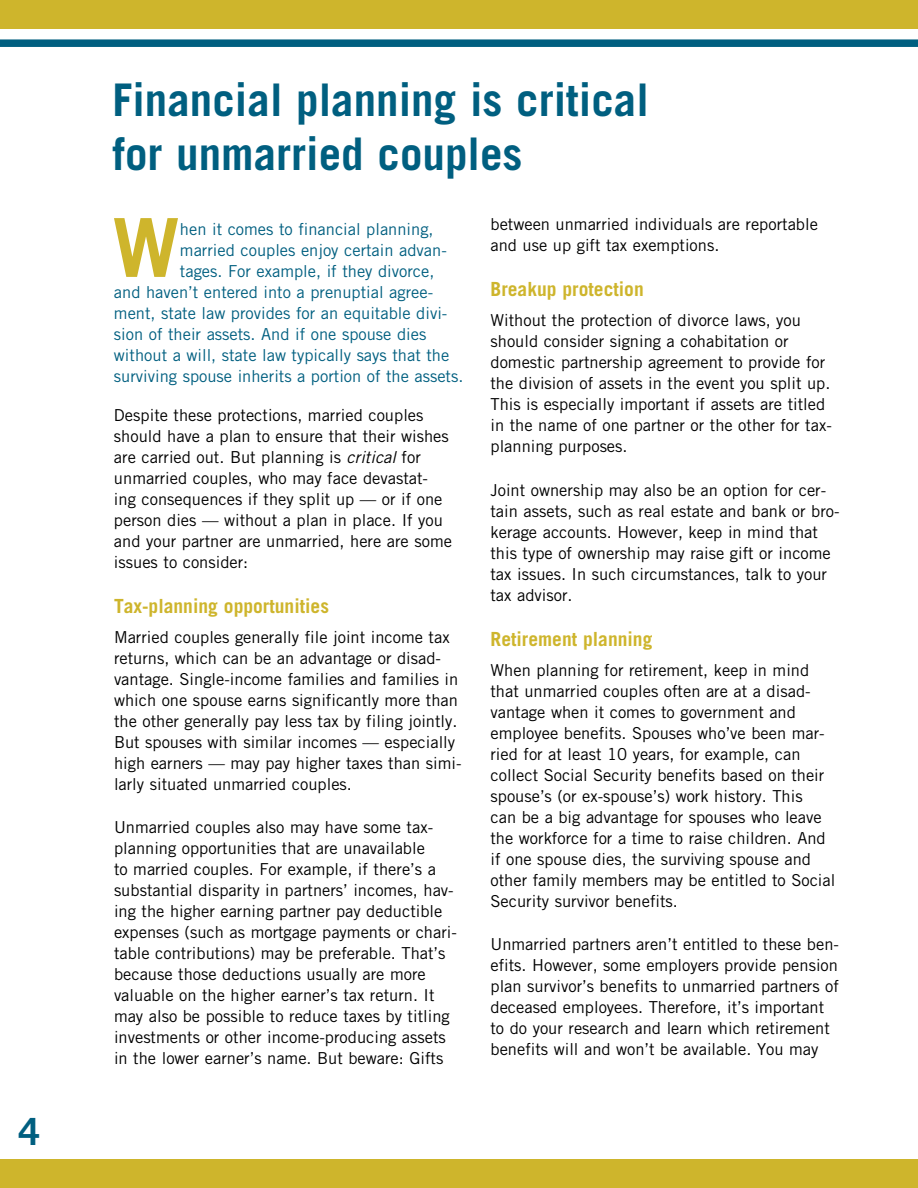
<style>
.page{position:relative;width:918px;height:1188px;background:#fff}
.page>*{position:absolute;margin:0;border:0;box-sizing:border-box;transform-origin:0 0}
.t1{font:700 81.45px "Trade Gothic LT Std";color:#ceb52c}
.t2{font:700 45px/54px "Trade Gothic LT Std";color:#005f80}
.t3{font:700 37.5px "Trade Gothic LT Std";color:#005f80}
.t4{font:700 19.5px "Trade Gothic LT Std";color:#ceb52c}
.t5{font:16.5px/21px "Trade Gothic LT Std";color:#000}
.t6{font:16.5px "Trade Gothic LT Std";color:#005f80}
.s1{font-style:italic}
</style>
<div class="page">
<div style="left:0;top:0;width:918px;height:29px;background:#ceb52c"></div>
<div style="left:0;top:39px;width:918px;height:8px;background:#005f80"></div>
<div style="left:0;top:1159px;width:918px;height:29px;background:#ceb52c"></div>
<h3 class="t3" style="left:19px;top:1108px;width:22px">4</h3>
<h2 class="t2" style="left:112px;top:73px;width:538px">Financial planning is critical for unmarried couples</h2>
<h1 class="t1" style="left:112px;top:198px;width:69px">W</h1>
<p class="t6" style="left:180px;top:219px;width:255px">hen it comes to financial planning,</p>
<p class="t6" style="left:180px;top:240px;width:268px">married couples enjoy certain advan-</p>
<p class="t6" style="left:180px;top:261px;width:256px">tages. For example, if they divorce,</p>
<p class="t6" style="left:114px;top:282px;width:321px">and haven’t entered into a prenuptial agree-</p>
<p class="t6" style="left:114px;top:303px;width:335px">ment, state law provides for an equitable divi-</p>
<p class="t6" style="left:114px;top:324px;width:314px">sion of their assets. And if one spouse dies</p>
<p class="t6" style="left:114px;top:345px;width:337px">without a will, state law typically says that the</p>
<p class="t6" style="left:114px;top:366px;width:351px">surviving spouse inherits a portion of the assets.</p>
<p class="t5" style="left:114px;top:404px;width:340px">Despite these protections, married couples should have a plan to ensure that their wishes are carried out. But planning is <span class="s1">critical</span> for unmarried couples, who may face devastat&shy;ing consequences if they split up — or if one person dies — without a plan in place. If you and your partner are unmarried, here are some issues to consider:</p>
<p class="t4" style="left:114px;top:594px;width:217px">Tax-planning opportunities</p>
<p class="t5" style="left:114px;top:626px;width:349px">Married couples generally file joint income tax returns, which can be an advantage or disad&shy;vantage. Single-income families and families in which one spouse earns significantly more than the other generally pay less tax by filing jointly.<br>But spouses with similar incomes — especially high earners — may pay higher taxes than simi&shy;larly situated unmarried couples.</p>
<p class="t5" style="left:114px;top:817px;width:344px">Unmarried couples also may have some tax&shy;planning opportunities that are unavailable<br>to married couples. For example, if there’s a substantial disparity in partners’ incomes, hav&shy;ing the higher earning partner pay deductible expenses (such as mortgage payments or chari&shy;table contributions) may be preferable. That’s because those deductions usually are more valuable on the higher earner’s tax return. It may also be possible to reduce taxes by titling investments or other income-producing assets in the lower earner’s name. But beware: Gifts</p>
<p class="t5" style="left:490px;top:214px;width:329px">between unmarried individuals are reportable and use up gift tax exemptions.</p>
<p class="t4" style="left:490px;top:277px;width:155px">Breakup protection</p>
<p class="t5" style="left:490px;top:309px;width:343px">Without the protection of divorce laws, you should consider signing a cohabitation or domestic partnership agreement to provide for the division of assets in the event you split up.<br>This is especially important if assets are titled in the name of one partner or the other for tax&shy;planning purposes.</p>
<p class="t5" style="left:490px;top:479px;width:351px">Joint ownership may also be an option for cer&shy;tain assets, such as real estate and bank or bro&shy;kerage accounts. However, keep in mind that this type of ownership may raise gift or income tax issues. In such circumstances, talk to your tax advisor.</p>
<p class="t4" style="left:490px;top:627px;width:163px">Retirement planning</p>
<p class="t5" style="left:490px;top:659px;width:346px">When planning for retirement, keep in mind that unmarried couples often are at a disad&shy;vantage when it comes to government and employee benefits. Spouses who’ve been mar&shy;ried for at least 10 years, for example, can collect Social Security benefits based on their spouse’s (or ex-spouse’s) work history. This<br>can be a big advantage for spouses who leave the workforce for a time to raise children. And if one spouse dies, the surviving spouse and other family members may be entitled to Social Security survivor benefits.</p>
<p class="t5" style="left:490px;top:933px;width:350px">Unmarried partners aren’t entitled to these ben&shy;efits. However, some employers provide pension plan survivor’s benefits to unmarried partners of deceased employees. Therefore, it’s important to do your research and learn which retirement benefits will and won’t be available. You may</p>
</div>
